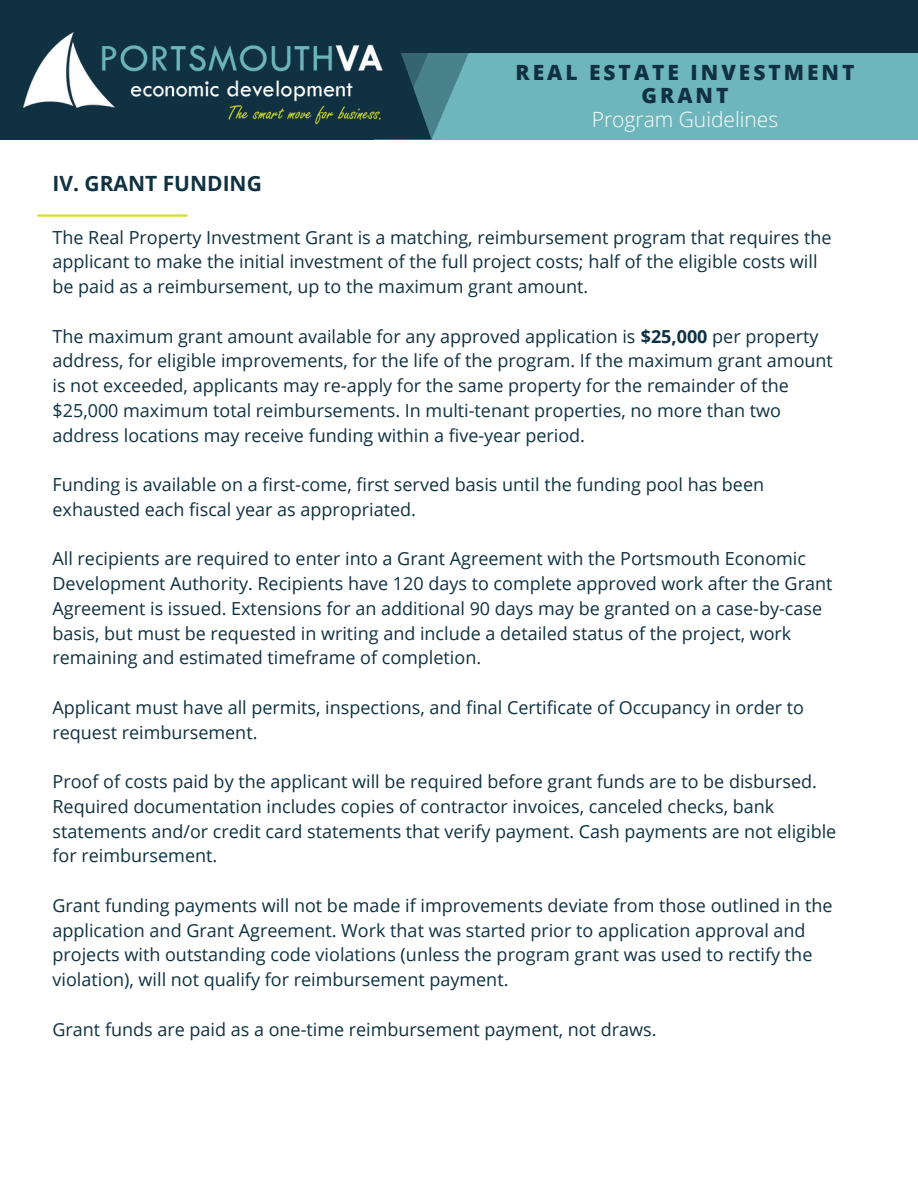
<style>
.page{position:relative;width:918px;height:1188px;background:#fff}
.page>*{position:absolute;margin:0;border:0;box-sizing:border-box;transform-origin:0 0}
.t1{font:800 21px/23.7px "Open Sans";letter-spacing:.145em;color:#103141;text-align:center}
.t2{font:300 21px "Open Sans";color:#fbfeff}
.t3{font:700 21px "Open Sans";color:#103141}
.t4{font:18px/24.8px "Open Sans";color:#103141}
.s1{font-weight:700}
</style>
<div class="page">
<div style="left:0;top:0;width:918px;height:140px;background:#103141"></div>
<div style="left:374px;top:53px;width:544px;height:87px;background:#6fb6bc"></div>
<svg style="left:374px;top:53px;width:95px;height:87px"></svg>
<img style="left:23px;top:32px;width:360px;height:75px">
<img style="left:228px;top:102px;width:155px;height:24px">
<hr style="left:38px;top:214px;width:149px;height:3px;background:#d9e021">
<p class="t1" style="left:516px;top:60px;width:341px">REAL ESTATE INVESTMENT<br>GRANT</p>
<p class="t3" style="left:53px;top:168px;width:211px">IV. GRANT FUNDING</p>
<p class="t2" style="left:592px;top:105px;width:188px">Program Guidelines</p>
<p class="t4" style="left:53px;top:224px;width:781px">The Real Property Investment Grant is a matching, reimbursement program that requires the applicant to make the initial investment of the full project costs; half of the eligible costs will be paid as a reimbursement, up to the maximum grant amount.</p>
<p class="t4" style="left:53px;top:323px;width:782px">The maximum grant amount available for any approved application is <span class="s1">$25,000</span> per property address, for eligible improvements, for the life of the program. If the maximum grant amount is not exceeded, applicants may re-apply for the same property for the remainder of the $25,000 maximum total reimbursements. In multi-tenant properties, no more than two address locations may receive funding within a five-year period.</p>
<p class="t4" style="left:53px;top:472px;width:713px">Funding is available on a first-come, first served basis until the funding pool has been exhausted each fiscal year as appropriated.</p>
<p class="t4" style="left:53px;top:546px;width:781px">All recipients are required to enter into a Grant Agreement with the Portsmouth Economic Development Authority. Recipients have 120 days to complete approved work after the Grant Agreement is issued. Extensions for an additional 90 days may be granted on a case-by-case basis, but must be requested in writing and include a detailed status of the project, work remaining and estimated timeframe of completion.</p>
<p class="t4" style="left:53px;top:695px;width:753px">Applicant must have all permits, inspections, and final Certificate of Occupancy in order to request reimbursement.</p>
<p class="t4" style="left:53px;top:769px;width:785px">Proof of costs paid by the applicant will be required before grant funds are to be disbursed.<br>Required documentation includes copies of contractor invoices, canceled checks, bank statements and/or credit card statements that verify payment. Cash payments are not eligible for reimbursement.</p>
<p class="t4" style="left:53px;top:893px;width:782px">Grant funding payments will not be made if improvements deviate from those outlined in the application and Grant Agreement. Work that was started prior to application approval and projects with outstanding code violations (unless the program grant was used to rectify the violation), will not qualify for reimbursement payment.</p>
<p class="t4" style="left:53px;top:1016px;width:606px">Grant funds are paid as a one-time reimbursement payment, not draws.</p>
</div>
